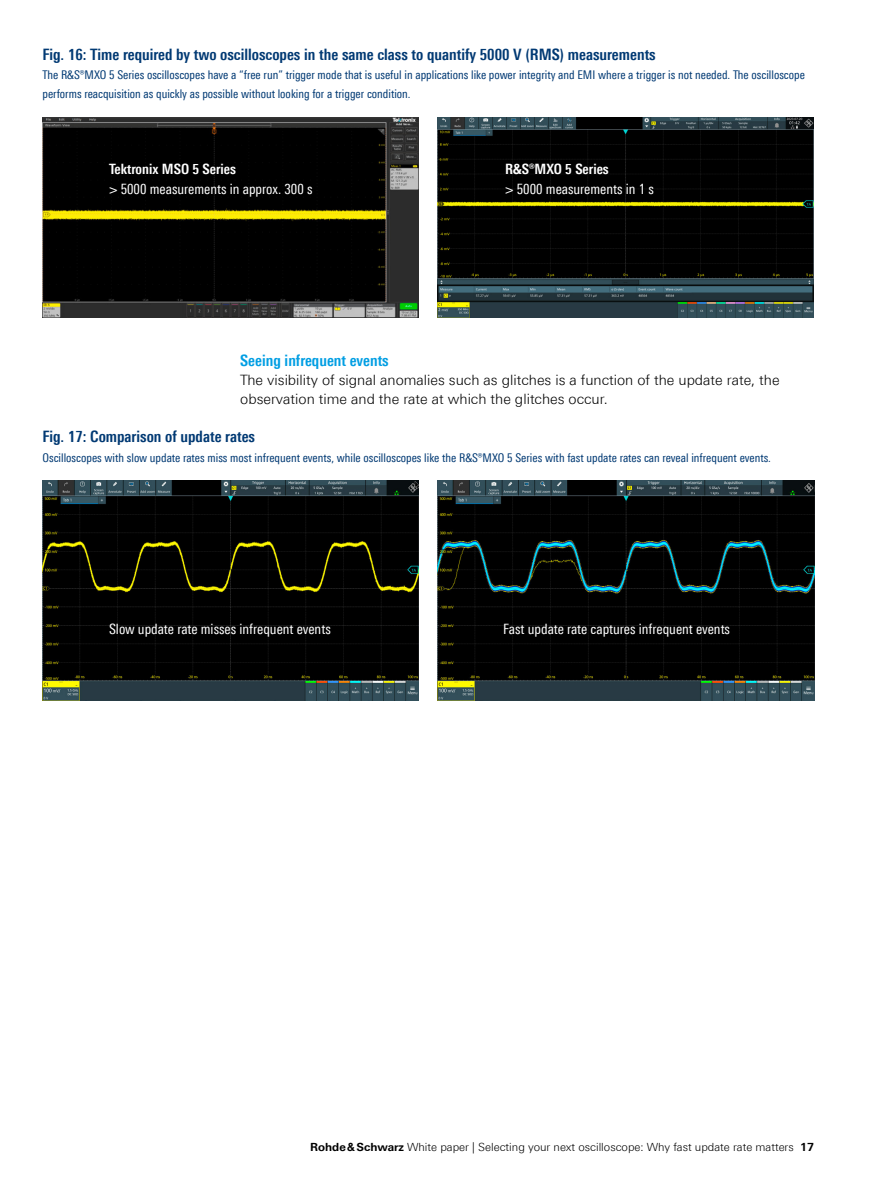
<style>
.page{position:relative;width:893px;height:1191px;background:#fff}
.page>*{position:absolute;margin:0;border:0;box-sizing:border-box;transform-origin:0 0}
.Grafik_Tabelle_Überschrift{font:700 condensed 15.75px "Linotype Universfor RS";color:#003973}
.Absatzfett_cyan{font:700 condensed 15.75px "Linotype Universfor RS";color:#009ee3}
.Grafiktext_9_5_pt_weiss{font:condensed 14.25px "Linotype Universfor RS";color:#fff}
.Haupttext_ohne_Abstand{font:300 14.25px/19.2px "Linotype Universfor RS";color:#000}
.Grafiktext_9_5_pt_weiss-2{font:700 condensed 14.25px "Linotype Universfor RS";color:#fff}
.Bildunterschrift_ohne_Einzug{font:condensed 12px/19.2px "Linotype Universfor RS";color:#003973}
.t1{font:300 11.25px "Linotype Universfor RS";color:#000}
.s1{font-weight:700}
</style>
<div class="page">
<img style="left:43px;top:117px;width:376px;height:201px">
<img style="left:437px;top:117px;width:377px;height:201px">
<img style="left:43px;top:481px;width:376px;height:220px">
<img style="left:437px;top:481px;width:377px;height:220px">
<p class="Grafik_Tabelle_Überschrift" style="left:43px;top:45px;width:615px">Fig. 16: Time required by two oscilloscopes in the same class to quantify 5000 V (RMS) measurements</p>
<p class="Bildunterschrift_ohne_Einzug" style="left:43px;top:65px;width:764px">The R&amp;S®MXO 5 Series oscilloscopes have a “free run” trigger mode that is useful in applications like power integrity and EMI where a trigger is not needed. The oscilloscope performs reacquisition as quickly as possible without looking for a trigger condition.</p>
<p class="Grafiktext_9_5_pt_weiss-2" style="left:109px;top:161px;width:128px">Tektronix MSO 5 Series</p>
<p class="Grafiktext_9_5_pt_weiss" style="left:109px;top:180px;width:205px">&gt; 5000 measurements in approx. 300 s</p>
<p class="Grafiktext_9_5_pt_weiss-2" style="left:505px;top:161px;width:105px">R&amp;S®MXO 5 Series</p>
<p class="Grafiktext_9_5_pt_weiss" style="left:505px;top:180px;width:150px">&gt; 5000 measurements in 1 s</p>
<p class="Absatzfett_cyan" style="left:240px;top:351px;width:150px">Seeing infrequent events</p>
<p class="Haupttext_ohne_Abstand" style="left:240px;top:370px;width:541px">The visibility of signal anomalies such as glitches is a function of the update rate, the observation time and the rate at which the glitches occur.</p>
<p class="Grafik_Tabelle_Überschrift" style="left:43px;top:427px;width:214px">Fig. 17: Comparison of update rates</p>
<p class="Bildunterschrift_ohne_Einzug" style="left:43px;top:447px;width:730px">Oscilloscopes with slow update rates miss most infrequent events, while oscilloscopes like the R&amp;S®MXO 5 Series with fast update rates can reveal infrequent events.</p>
<p class="Grafiktext_9_5_pt_weiss" style="left:109px;top:620px;width:223px">Slow update rate misses infrequent events</p>
<p class="Grafiktext_9_5_pt_weiss" style="left:503px;top:620px;width:228px">Fast update rate captures infrequent events</p>
<p class="t1" style="left:310px;top:1140px;width:506px"><span class="s1">Rohde&amp;Schwarz</span> White paper | Selecting your next oscilloscope: Why fast update rate matters <span class="s1">17</span></p>
</div>
